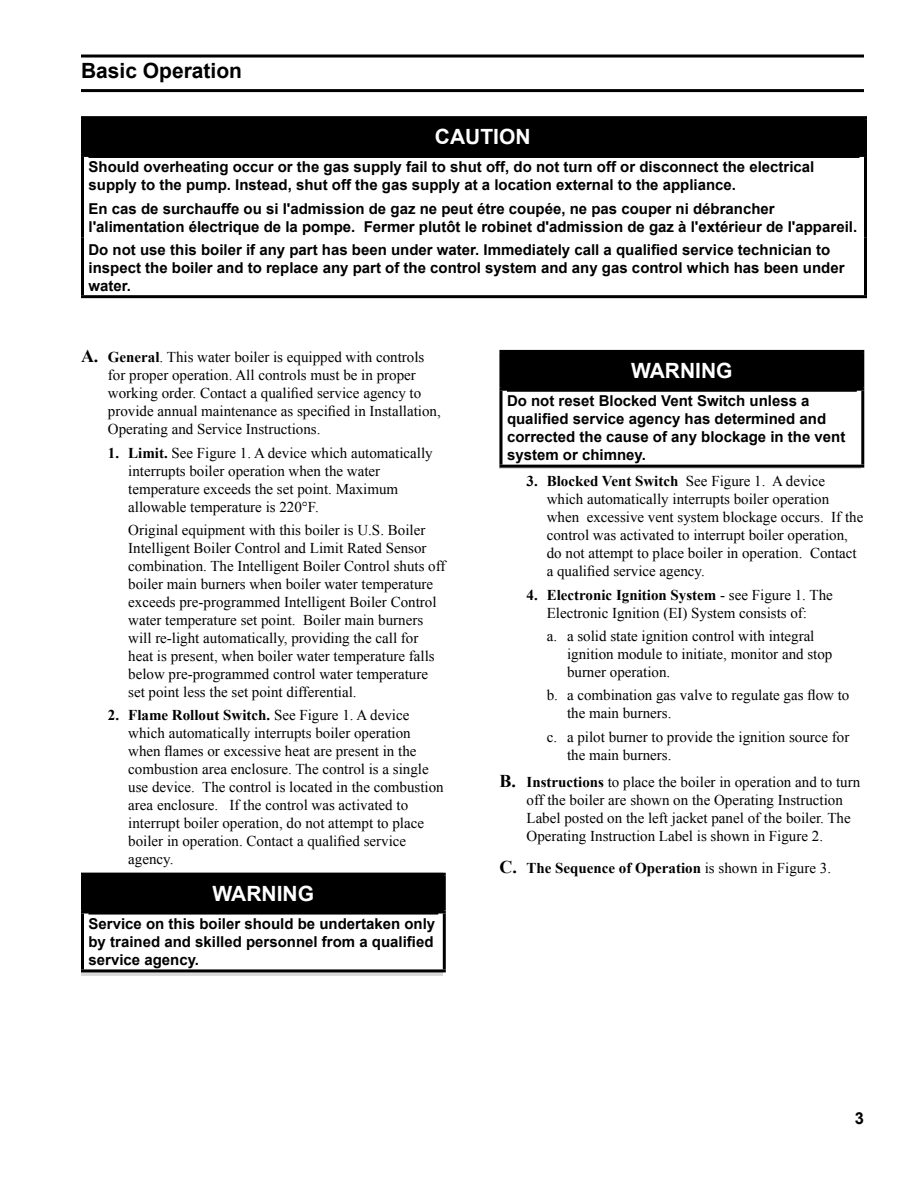
<style>
.page{position:relative;width:918px;height:1188px;background:#fff}
.page>*{position:absolute;margin:0;border:0;box-sizing:border-box;transform-origin:0 0}
.t1{font:700 21px "Arial";color:#fff}
.t2{font:700 21px "Arial";color:#000}
.t3{font:700 16.5px "Arial";color:#000}
.t4{font:15px/18px "Times New Roman";color:#000}
.t5{font:700 15px/18px "Arial";color:#000}
.t6{font:700 15px "Times New Roman";color:#000}
.s1{font-weight:700;font-size:18px}
.s2{font-weight:700}
.s3{font-size:18px}
.s4{font-weight:400}
</style>
<div class="page">
<hr style="left:81px;top:55px;width:783px;height:3px;background:#000">
<hr style="left:81px;top:89px;width:783px;height:3px;background:#000">
<div style="left:81px;top:873px;width:362px;height:103px;background:linear-gradient(to right,#d9d9d9,#d9d9d9)"></div>
<div style="left:82px;top:874px;width:362px;height:38px;background:#000"></div>
<div style="left:82px;top:912px;width:362px;height:59px;background:#fff"></div>
<hr style="left:81px;top:914px;width:3px;height:55px;background:#000">
<hr style="left:443px;top:914px;width:3px;height:55px;background:#000">
<hr style="left:81px;top:969px;width:365px;height:3px;background:#000">
<hr style="left:81px;top:873px;width:365px;height:3px;background:#000">
<hr style="left:81px;top:876px;width:3px;height:35px;background:#000">
<hr style="left:443px;top:876px;width:3px;height:35px;background:#000">
<hr style="left:81px;top:911px;width:365px;height:3px;background:#000">
<hr style="left:88px;top:912px;width:350px;height:3px;background:#000">
<div style="left:501px;top:351px;width:362px;height:38px;background:#000"></div>
<hr style="left:500px;top:391px;width:2px;height:74px;background:#000">
<hr style="left:861px;top:391px;width:3px;height:74px;background:#000">
<hr style="left:500px;top:465px;width:364px;height:3px;background:#000">
<hr style="left:500px;top:350px;width:364px;height:3px;background:#000">
<hr style="left:500px;top:353px;width:2px;height:35px;background:#000">
<hr style="left:861px;top:353px;width:3px;height:35px;background:#000">
<hr style="left:500px;top:388px;width:364px;height:3px;background:#000">
<hr style="left:507px;top:389px;width:350px;height:3px;background:#000">
<div style="left:82px;top:118px;width:784px;height:37px;background:#000"></div>
<hr style="left:81px;top:116px;width:786px;height:3px;background:#000">
<hr style="left:81px;top:119px;width:3px;height:35px;background:#000">
<hr style="left:864px;top:119px;width:3px;height:35px;background:#000">
<hr style="left:81px;top:154px;width:786px;height:3px;background:#000">
<hr style="left:81px;top:157px;width:3px;height:81px;background:#000">
<hr style="left:864px;top:157px;width:3px;height:81px;background:#000">
<hr style="left:81px;top:238px;width:3px;height:57px;background:#000">
<hr style="left:864px;top:238px;width:3px;height:57px;background:#000">
<hr style="left:81px;top:295px;width:786px;height:3px;background:#000">
<hr style="left:88px;top:155px;width:772px;height:3px;background:#000">
<h1 class="t2" style="left:81px;top:57px;width:163px">Basic Operation</h1>
<h1 class="t1" style="left:435px;top:123px;width:97px">CAUTION</h1>
<p class="t5" style="left:88px;top:159px;width:727px">Should overheating occur or the gas supply fail to shut off, do not turn off or disconnect the electrical supply to the pump. Instead, shut off the gas supply at a location external to the appliance.</p>
<p class="t5" style="left:88px;top:200px;width:770px">En cas de surchauffe ou si I'admission de gaz ne peut étre coupée, ne pas couper ni débrancher l'alimentation électrique de la pompe. Fermer plutôt le robinet d'admission de gaz à l'extérieur de I'appareil.</p>
<p class="t5" style="left:88px;top:241px;width:758px">Do not use this boiler if any part has been under water. Immediately call a qualified service technician to inspect the boiler and to replace any part of the control system and any gas control which has been under water.</p>
<p class="t4" style="left:108px;top:348px;width:334px;text-indent:-27px"><span class="s1">A.</span> <span class="s2">General</span>. This water boiler is equipped with controls for proper operation. All controls must be in proper working order. Contact a qualified service agency to provide annual maintenance as specified in Installation, Operating and Service Instructions.</p>
<p class="t4" style="left:128px;top:443px;width:306px;text-indent:-20px"><span class="s2">1. Limit.</span> See Figure 1. A device which automatically interrupts boiler operation when the water temperature exceeds the set point. Maximum allowable temperature is 220°F.</p>
<p class="t4" style="left:128px;top:521px;width:319px">Original equipment with this boiler is U.S. Boiler Intelligent Boiler Control and Limit Rated Sensor combination. The Intelligent Boiler Control shuts off boiler main burners when boiler water temperature exceeds pre-programmed Intelligent Boiler Control water temperature set point. Boiler main burners will re-light automatically, providing the call for heat is present, when boiler water temperature falls below pre-programmed control water temperature set point less the set point differential.</p>
<p class="t4" style="left:128px;top:706px;width:317px;text-indent:-20px"><span class="s2">2. Flame Rollout Switch.</span> See Figure 1. A device which automatically interrupts boiler operation when flames or excessive heat are present in the combustion area enclosure. The control is a single use device. The control is located in the combustion area enclosure. If the control was activated to interrupt boiler operation, do not attempt to place boiler in operation. Contact a qualified service agency.</p>
<h1 class="t1" style="left:213px;top:879px;width:103px">WARNING</h1>
<p class="t5" style="left:88px;top:915px;width:348px;text-align:justify">Service on this boiler should be undertaken only by trained and skilled personnel from a qualified service agency.</p>
<h1 class="t1" style="left:631px;top:357px;width:103px">WARNING</h1>
<p class="t5" style="left:507px;top:392px;width:340px">Do not reset Blocked Vent Switch unless a qualified service agency has determined and corrected the cause of any blockage in the vent system or chimney.</p>
<p class="t4" style="left:547px;top:472px;width:318px;text-indent:-20px"><span class="s2">3. Blocked Vent Switch</span> See Figure 1. A device which automatically interrupts boiler operation when excessive vent system blockage occurs. If the control was activated to interrupt boiler operation, do not attempt to place boiler in operation. Contact a qualified service agency.</p>
<p class="t4" style="left:526px;top:585px;width:308px;text-align:center"><span class="s2">4. Electronic Ignition System</span> - see Figure 1. The<br>Electronic Ignition (EI) System consists of:</p>
<p class="t4" style="left:567px;top:627px;width:267px;text-indent:-20px">a. a solid state ignition control with integral ignition module to initiate, monitor and stop burner operation.</p>
<p class="t4" style="left:567px;top:686px;width:284px;text-indent:-20px">b. a combination gas valve to regulate gas flow to the main burners.</p>
<p class="t4" style="left:567px;top:728px;width:284px;text-indent:-20px">c. a pilot burner to provide the ignition source for the main burners.</p>
<p class="t4" style="left:527px;top:773px;width:335px;text-indent:-27px"><span class="s1">B.</span> <span class="s2">Instructions</span> to place the boiler in operation and to turn off the boiler are shown on the Operating Instruction Label posted on the left jacket panel of the boiler. The Operating Instruction Label is shown in Figure 2.</p>
<p class="t6" style="left:500px;top:858px;width:333px"><span class="s3">C.</span> The Sequence of Operation <span class="s4">is shown in Figure 3.</span></p>
<p class="t3" style="left:855px;top:1108px;width:11px">3</p>
</div>
